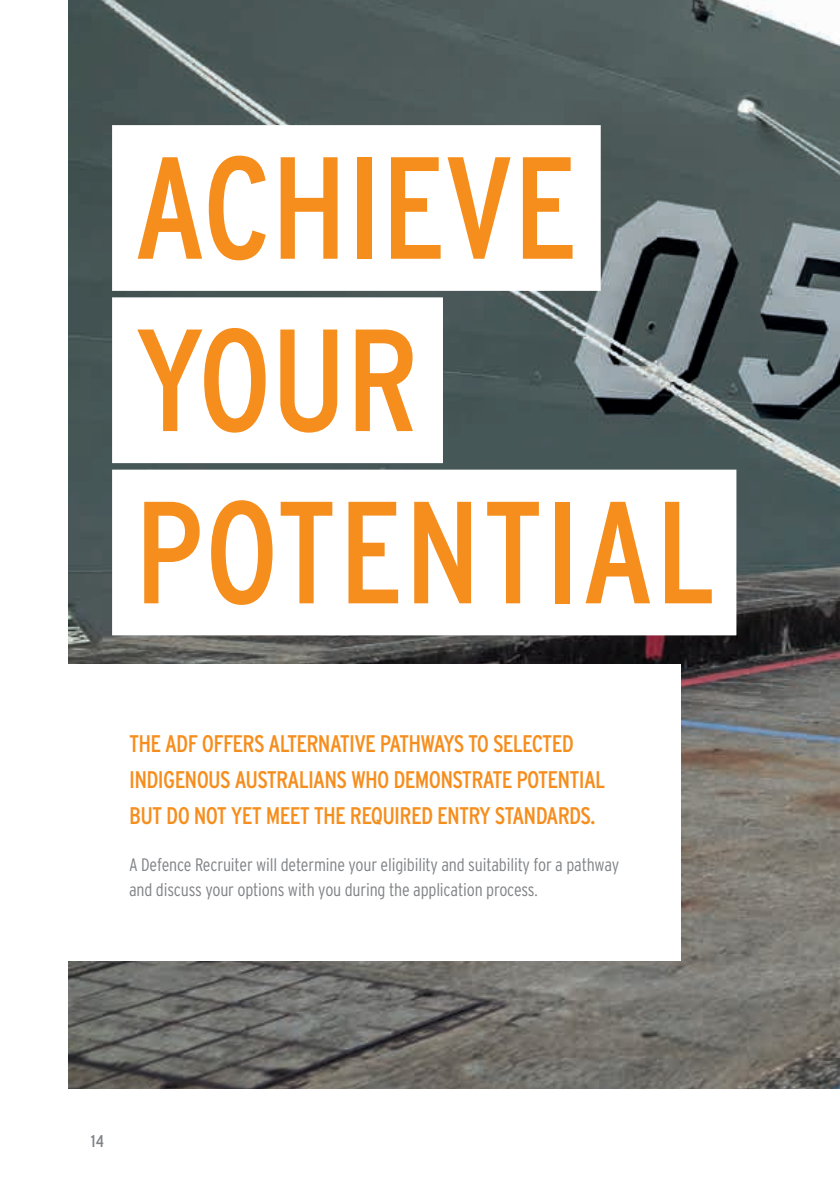
<style>
.page{position:relative;width:840px;height:1191px;background:#fff}
.page>*{position:absolute;margin:0;border:0;box-sizing:border-box;transform-origin:0 0}
.t1{font:condensed 145px/172.2px "Interstate";letter-spacing:-.01em;color:#f68e1e}
.t2{font:condensed 24px/36px "Interstate";letter-spacing:-.03em;color:#f68e1e}
.t3{font:300 condensed 18px/25px "Interstate";letter-spacing:-.01em;color:#808285}
.t4{font:condensed 17px "Interstate";color:#808285}
</style>
<div class="page">
<img style="left:68px;top:0;width:771px;height:1089px">
<div style="left:112px;top:125px;width:488px;height:166px;background:#fff"></div>
<div style="left:112px;top:297px;width:330px;height:166px;background:#fff"></div>
<div style="left:112px;top:469px;width:624px;height:166px;background:#fff"></div>
<div style="left:58px;top:664px;width:622px;height:296px;background:#fff"></div>
<h1 class="t1" style="left:134px;top:120px;width:582px">ACHIEVE<br>YOUR<br>POTENTIAL</h1>
<p class="t2" style="left:129px;top:725px;width:477px">THE ADF OFFERS ALTERNATIVE PATHWAYS TO SELECTED<br>INDIGENOUS AUSTRALIANS WHO DEMONSTRATE POTENTIAL<br>BUT DO NOT YET MEET THE REQUIRED ENTRY STANDARDS.</p>
<p class="t3" style="left:129px;top:852px;width:491px">A Defence Recruiter will determine your eligibility and suitability for a pathway and discuss your options with you during the application process.</p>
<p class="t4" style="left:91px;top:1130px;width:15px">14</p>
</div>
